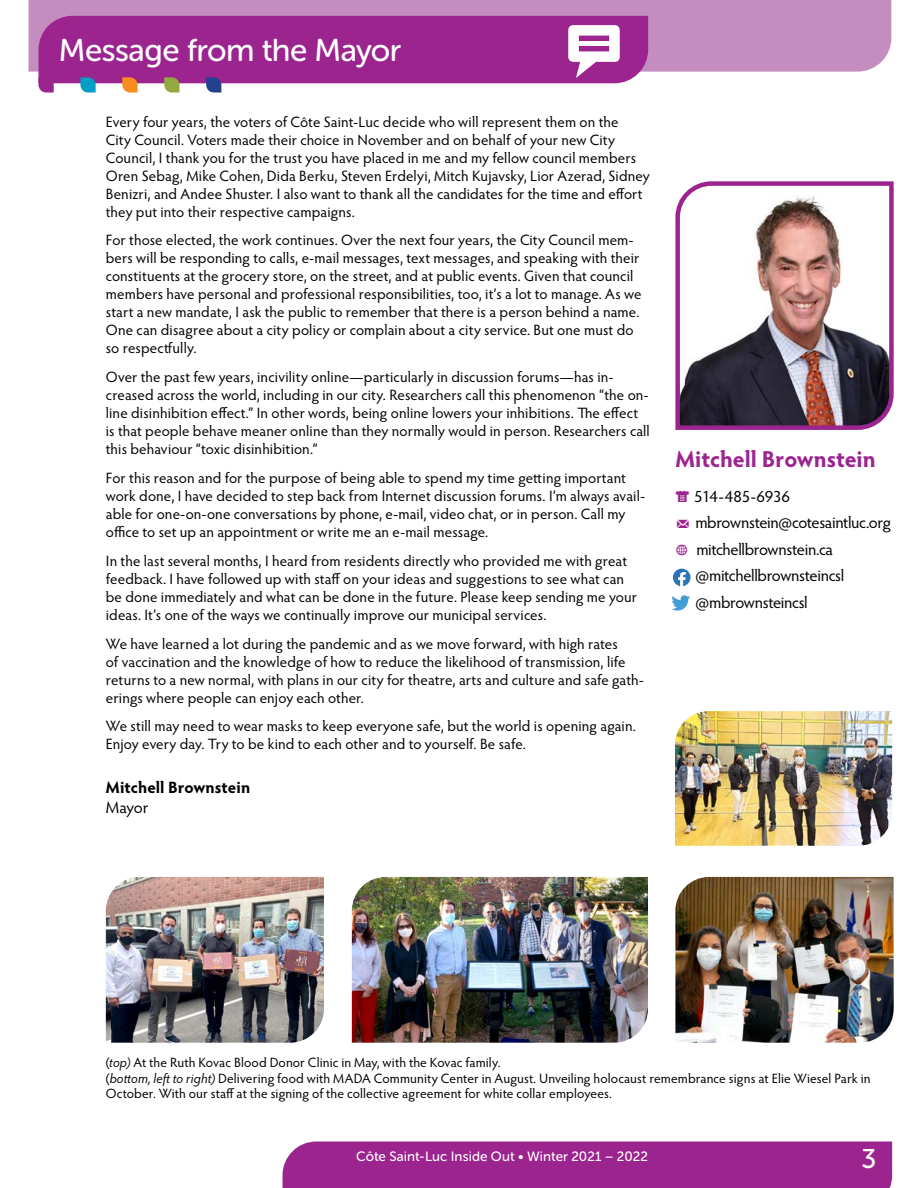
<style>
.page{position:relative;width:918px;height:1188px;background:#fff}
.page>*{position:absolute;margin:0;border:0;box-sizing:border-box;transform-origin:0 0}
.Headline{font:31.5px "Museo Sans Rounded 500";letter-spacing:-.015em;color:#fff}
.t1{font:27px "Museo Sans Rounded 500";color:#fff}
.Main_paragraph{font:700 23.1px "Hypatia Sans Pro";letter-spacing:-.005em;color:#9c248f}
.Main_paragraph-2{font:16.5px "Hypatia Sans Pro";letter-spacing:-.02em;color:#000}
.Main_paragraph-3{font:700 16.5px/19.8px "Hypatia Sans Pro";color:#000}
.Main_paragraph-4{font:15px/18px "Hypatia Sans Pro";letter-spacing:.01em;color:#000}
.captions{font:13.5px/15.6px "Hypatia Sans Pro";letter-spacing:.01em;color:#000}
.t2{font:13.5px "Museo Sans Rounded 500";letter-spacing:.01em;color:#fff}
.s1{font-weight:400}
.s2{font-family:"Modern Pictograms";color:#9c248f}
.s3{font-style:italic}
</style>
<div class="page">
<img style="left:106px;top:877px;width:218px;height:166px">
<img style="left:352px;top:877px;width:296px;height:166px">
<div style="left:28px;top:0;width:863px;height:72px;background:#c38ebf"></div>
<div style="left:283px;top:1142px;width:609px;height:46px;background:#9c248f"></div>
<img style="left:675px;top:181px;width:219px;height:249px">
<svg style="left:673px;top:569px;width:17px;height:17px"></svg>
<svg style="left:672px;top:595px;width:18px;height:16px"></svg>
<svg style="left:39px;top:16px;width:609px;height:77px;background:#aa479f"></svg>
<img style="left:675px;top:711px;width:217px;height:135px">
<img style="left:675px;top:877px;width:219px;height:166px">
<p class="Headline" style="left:59px;top:33px;width:344px">Message from the Mayor</p>
<p class="Main_paragraph-4" style="left:106px;top:112px;width:545px">Every four years, the voters of Côte Saint-Luc decide who will represent them on the<br>City Council. Voters made their choice in November and on behalf of your new City Council, I thank you for the trust you have placed in me and my fellow council members Oren Sebag, Mike Cohen, Dida Berku, Steven Erdelyi, Mitch Kujavsky, Lior Azerad, Sidney Benizri, and Andee Shuster. I also want to thank all the candidates for the time and effort they put into their respective campaigns.</p>
<p class="Main_paragraph-4" style="left:106px;top:231px;width:537px">For those elected, the work continues. Over the next four years, the City Council mem&shy;bers will be responding to calls, e-mail messages, text messages, and speaking with their constituents at the grocery store, on the street, and at public events. Given that council members have personal and professional responsibilities, too, it’s a lot to manage. As we start a new mandate, I ask the public to remember that there is a person behind a name.<br>One can disagree about a city policy or complain about a city service. But one must do so respectfully.</p>
<p class="Main_paragraph-4" style="left:106px;top:368px;width:546px">Over the past few years, incivility online—particularly in discussion forums—has in&shy;creased across the world, including in our city. Researchers call this phenomenon “the on&shy;line disinhibition effect.” In other words, being online lowers your inhibitions. The effect is that people behave meaner online than they normally would in person. Researchers call this behaviour “toxic disinhibition.”</p>
<p class="Main_paragraph-4" style="left:106px;top:468px;width:541px">For this reason and for the purpose of being able to spend my time getting important work done, I have decided to step back from Internet discussion forums. I’m always avail&shy;able for one-on-one conversations by phone, e-mail, video chat, or in person. Call my office to set up an appointment or write me an e-mail message.</p>
<p class="Main_paragraph-4" style="left:106px;top:551px;width:533px">In the last several months, I heard from residents directly who provided me with great feedback. I have followed up with staff on your ideas and suggestions to see what can be done immediately and what can be done in the future. Please keep sending me your ideas. It’s one of the ways we continually improve our municipal services.</p>
<p class="Main_paragraph-4" style="left:106px;top:634px;width:539px">We have learned a lot during the pandemic and as we move forward, with high rates<br>of vaccination and the knowledge of how to reduce the likelihood of transmission, life returns to a new normal, with plans in our city for theatre, arts and culture and safe gath&shy;erings where people can enjoy each other.</p>
<p class="Main_paragraph-4" style="left:106px;top:717px;width:532px">We still may need to wear masks to keep everyone safe, but the world is opening again.<br>Enjoy every day. Try to be kind to each other and to yourself. Be safe.</p>
<p class="Main_paragraph-3" style="left:106px;top:777px;width:146px">Mitchell Brownstein<br><span class="s1">Mayor</span></p>
<p class="Main_paragraph" style="left:675px;top:443px;width:202px">Mitchell Brownstein</p>
<p class="Main_paragraph-2" style="left:675px;top:485px;width:116px"><span class="s2">C</span> 514-485-6936</p>
<p class="Main_paragraph-2" style="left:675px;top:512px;width:217px"><span class="s2">M</span> mbrownstein@cotesaintluc.org</p>
<p class="Main_paragraph-2" style="left:675px;top:538px;width:159px"><span class="s2">W</span> mitchellbrownstein.ca</p>
<p class="Main_paragraph-2" style="left:696px;top:565px;width:150px">@mitchellbrownsteincsl</p>
<p class="Main_paragraph-2" style="left:696px;top:591px;width:114px">@mbrownsteincsl</p>
<p class="captions" style="left:106px;top:1054px;width:766px">(<span class="s3">top)</span> At the Ruth Kovac Blood Donor Clinic in May, with the Kovac family.<br>(<span class="s3">bottom, left to right)</span> Delivering food with MADA Community Center in August. Unveiling holocaust remembrance signs at Elie Wiesel Park in<br>October. With our staff at the signing of the collective agreement for white collar employees.</p>
<p class="t2" style="left:356px;top:1149px;width:293px">Côte Saint-Luc Inside Out • Winter 2021 – 2022</p>
<h2 class="t1" style="left:861px;top:1144px;width:17px">3</h2>
</div>
